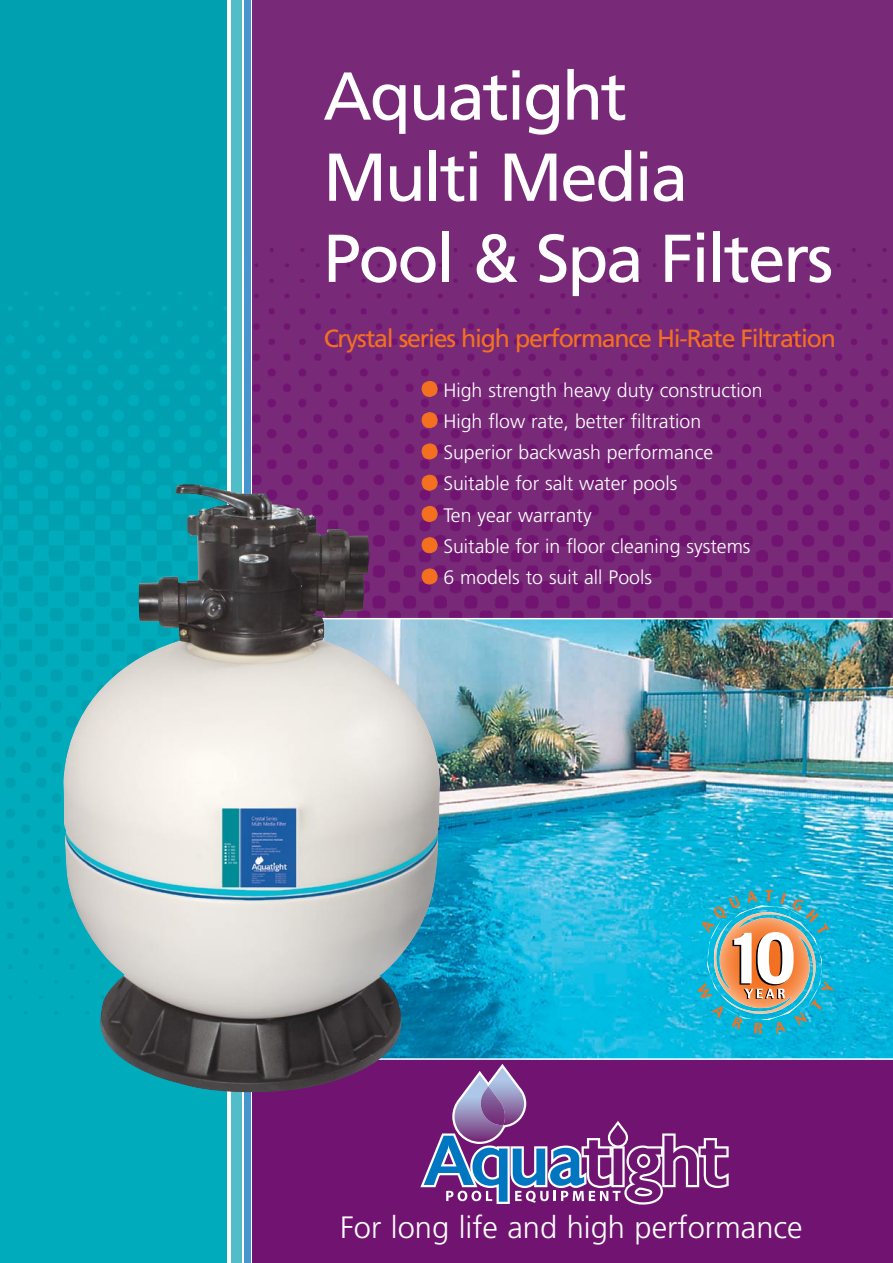
<style>
.page{position:relative;width:893px;height:1263px;background:#fff}
.page>*{position:absolute;margin:0;border:0;box-sizing:border-box;transform-origin:0 0}
.t1{font:67.65px/81.2px "Frutiger";letter-spacing:-.035em;color:#fff}
.t2{font:300 30.9px "Frutiger";color:#fff}
.t3{font:24.9px "Frutiger";letter-spacing:-.05em;color:#f37021}
.t4{font:300 19.5px/31.2px "Frutiger";color:#fff}
</style>
<div class="page">
<img style="left:253px;top:0;width:640px;height:1263px">
<img style="left:0;top:0;width:226px;height:1263px">
<div style="left:232px;top:0;width:10px;height:1263px;background:#51bdc9"></div>
<div style="left:244px;top:0;width:6px;height:1263px;background:#4694d0"></div>
<div style="left:422px;top:381px;width:15px;height:15px;background:#f37021;border-radius:50%"></div>
<div style="left:422px;top:381px;width:15px;height:16px;border:1px solid #f37021;border-radius:50%"></div>
<div style="left:422px;top:413px;width:15px;height:15px;background:#f37021;border-radius:50%"></div>
<div style="left:422px;top:412px;width:15px;height:16px;border:1px solid #f37021;border-radius:50%"></div>
<div style="left:422px;top:444px;width:15px;height:15px;background:#f37021;border-radius:50%"></div>
<div style="left:422px;top:444px;width:15px;height:15px;border:1px solid #f37021;border-radius:50%"></div>
<div style="left:422px;top:475px;width:15px;height:15px;background:#f37021;border-radius:50%"></div>
<div style="left:422px;top:475px;width:15px;height:15px;border:1px solid #f37021;border-radius:50%"></div>
<img style="left:440px;top:619px;width:453px;height:439px">
<hr style="left:251px;top:1058px;width:642px;height:2px;background:#fff">
<hr style="left:300px;top:618px;width:593px;height:1px;background:#fff">
<img style="left:63px;top:484px;width:377px;height:614px">
<img style="left:697px;top:890px;width:136px;height:144px">
<svg style="left:420px;top:1064px;width:309px;height:140px;background:#7c408d"></svg>
<h1 class="t1" style="left:323px;top:56px;width:512px">Aquatight<br>Multi Media<br>Pool &amp; Spa Filters</h1>
<p class="t3" style="left:324px;top:324px;width:514px">Crystal series high performance Hi-Rate Filtration</p>
<p class="t4" style="left:443px;top:375px;width:321px">High strength heavy duty construction<br>High flow rate, better filtration<br>Superior backwash performance<br>Suitable for salt water pools<br>Ten year warranty<br>Suitable for in floor cleaning systems<br>6 models to suit all Pools</p>
<h2 class="t2" style="left:340px;top:1209px;width:464px">For long life and high performance</h2>
</div>
